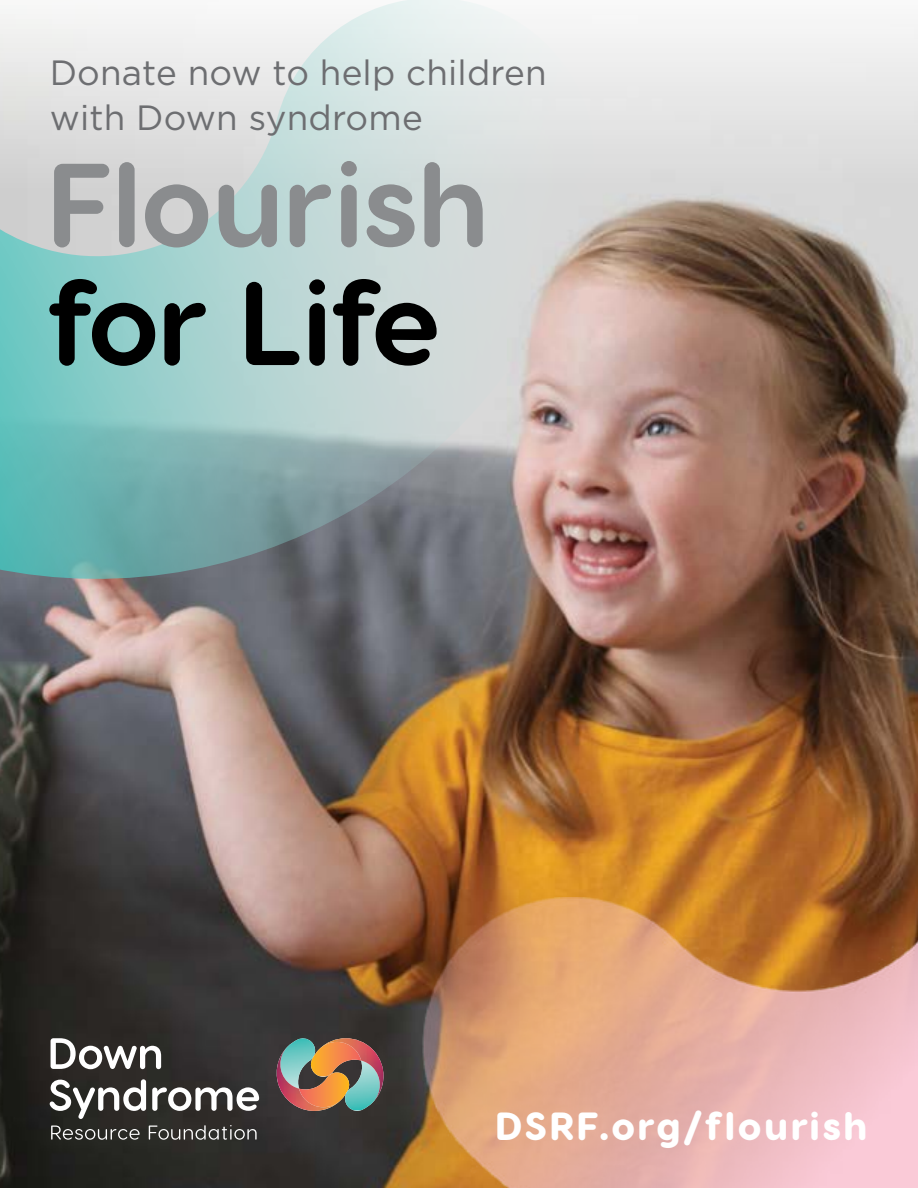
<style>
.page{position:relative;width:918px;height:1188px;background:#fff}
.page>*{position:absolute;margin:0;border:0;box-sizing:border-box;transform-origin:0 0}
.t1{font:700 118.35px "Visby Round CF";letter-spacing:-.01em;color:#8a8c8e}
.t2{font:700 118.35px "Visby Round CF";letter-spacing:-.02em;color:#000}
.t3{font:800 39.3px "Visby Round CF";letter-spacing:.05em;color:#fff}
.t4{font:35.1px/45.2px "Gotham";letter-spacing:.005em;color:#6d6e71}
</style>
<div class="page">
<img style="left:0;top:24px;width:918px;height:1164px">
<svg style="left:0;top:0;width:612px;height:598px;background:#b6c7c6"></svg>
<svg style="left:51px;top:1038px;width:110px;height:31px"></svg>
<svg style="left:50px;top:1079px;width:96px;height:40px"></svg>
<svg style="left:152px;top:1087px;width:107px;height:24px"></svg>
<svg style="left:51px;top:1126px;width:89px;height:14px"></svg>
<svg style="left:149px;top:1125px;width:108px;height:15px;background:#595856"></svg>
<svg style="left:274px;top:1038px;width:110px;height:75px;background:#777169"></svg>
<img style="left:319px;top:1038px;width:65px;height:65px">
<img style="left:422px;top:898px;width:496px;height:290px">
<p class="t4" style="left:50px;top:49px;width:498px">Donate now to help children with Down syndrome</p>
<h1 class="t1" style="left:47px;top:130px;width:444px">Flourish</h1>
<h1 class="t2" style="left:47px;top:248px;width:396px">for Life</h1>
<p class="t3" style="left:495px;top:1101px;width:374px">DSRF.org/flourish</p>
</div>
